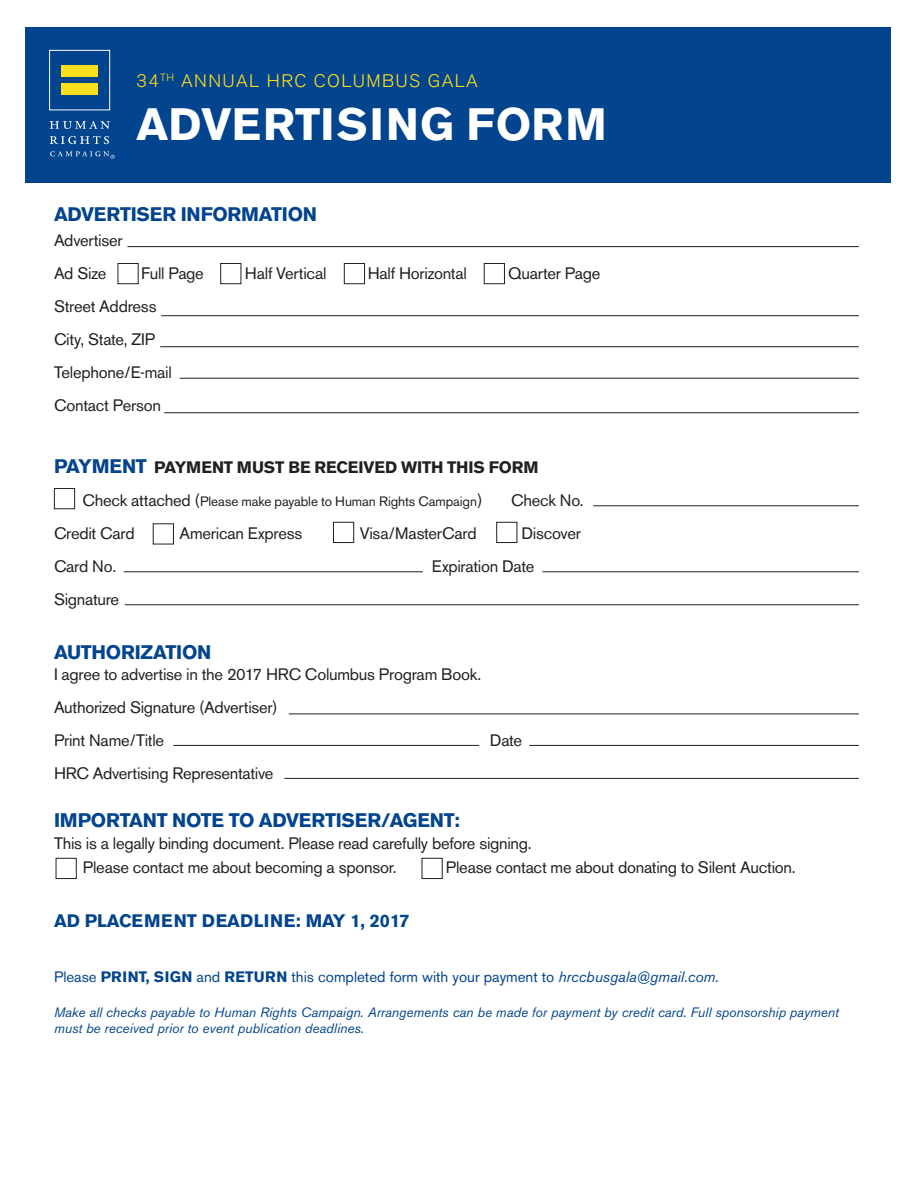
<style>
.page{position:relative;width:918px;height:1188px;background:#fff}
.page>*{position:absolute;margin:0;border:0;box-sizing:border-box;transform-origin:0 0}
.t1{font:700 45px "Akzidenz Grotesk BE";letter-spacing:.025em;color:#fff}
.t2{font:700 19.5px "Akzidenz Grotesk BE";letter-spacing:-.015em;color:#02448d}
.t3{font:700 18px "Akzidenz Grotesk BE";color:#02448d}
.t4{font:300 18px "Akzidenz Grotesk BE";letter-spacing:.075em;color:#ffdf1b}
.t5{font:16.5px "Akzidenz Grotesk BE";letter-spacing:-.015em;color:#231f20}
.t6{font:700 16.5px "Akzidenz Grotesk BE";letter-spacing:-.01em;color:#231f20}
.t7{font:15px "Akzidenz Grotesk BE";color:#02448d}
.t8{font:italic 13.5px/16.2px "Akzidenz Grotesk BE";color:#02448d}
.t9{font:13.5px "Akzidenz Grotesk BE";letter-spacing:-.005em;color:#231f20}
.s1{font-size:19.5px;color:#02448d}
.s2{font-size:16.5px}
.s3{font-weight:700}
.s4{font-style:italic}
</style>
<div class="page">
<div style="left:26px;top:27px;width:865px;height:156px;background:#02448d"></div>
<div style="left:50px;top:50px;width:60px;height:60px;background:#02448d;border:1px solid #fff"></div>
<div style="left:62px;top:65px;width:36px;height:12px;background:#ffdf1b"></div>
<div style="left:62px;top:84px;width:36px;height:11px;background:#ffdf1b"></div>
<svg style="left:50px;top:121px;width:60px;height:8px"></svg>
<svg style="left:50px;top:136px;width:59px;height:8px"></svg>
<svg style="left:50px;top:151px;width:65px;height:8px"></svg>
<hr style="left:161px;top:315px;width:698px;height:1px;background:#231f20">
<hr style="left:180px;top:378px;width:679px;height:1px;background:#231f20">
<hr style="left:164px;top:412px;width:695px;height:1px;background:#231f20">
<hr style="left:124px;top:571px;width:299px;height:1px;background:#231f20">
<hr style="left:125px;top:604px;width:734px;height:1px;background:#231f20">
<hr style="left:542px;top:571px;width:317px;height:1px;background:#231f20">
<hr style="left:593px;top:505px;width:266px;height:1px;background:#231f20">
<hr style="left:289px;top:714px;width:570px;height:1px;background:#231f20">
<hr style="left:173px;top:745px;width:306px;height:1px;background:#231f20">
<hr style="left:284px;top:778px;width:575px;height:1px;background:#231f20">
<hr style="left:529px;top:745px;width:330px;height:1px;background:#231f20">
<div style="left:54px;top:488px;width:21px;height:21px;border:1px solid #231f20"></div>
<div style="left:153px;top:523px;width:21px;height:21px;border:1px solid #231f20"></div>
<div style="left:333px;top:522px;width:21px;height:21px;border:1px solid #231f20"></div>
<div style="left:496px;top:522px;width:21px;height:21px;border:1px solid #231f20"></div>
<hr style="left:160px;top:346px;width:699px;height:1px;background:#231f20">
<div style="left:56px;top:858px;width:21px;height:21px;border:1px solid #231f20"></div>
<div style="left:422px;top:858px;width:21px;height:21px;border:1px solid #231f20"></div>
<hr style="left:127px;top:246px;width:732px;height:1px;background:#231f20">
<div style="left:118px;top:263px;width:21px;height:21px;border:1px solid #231f20"></div>
<div style="left:220px;top:263px;width:21px;height:21px;border:1px solid #231f20"></div>
<div style="left:344px;top:263px;width:21px;height:21px;border:1px solid #231f20"></div>
<div style="left:484px;top:263px;width:21px;height:21px;border:1px solid #231f20"></div>
<p class="t4" style="left:136px;top:71px;width:343px">34<sup>TH</sup> ANNUAL HRC COLUMBUS GALA</p>
<p class="t1" style="left:136px;top:98px;width:472px">ADVERTISING FORM</p>
<p class="t2" style="left:54px;top:203px;width:265px">ADVERTISER INFORMATION</p>
<p class="t5" style="left:54px;top:231px;width:70px">Advertiser</p>
<p class="t5" style="left:54px;top:264px;width:54px">Ad Size</p>
<p class="t5" style="left:141px;top:264px;width:64px">Full Page</p>
<p class="t5" style="left:245px;top:264px;width:83px">Half Vertical</p>
<p class="t5" style="left:368px;top:264px;width:101px">Half Horizontal</p>
<p class="t5" style="left:508px;top:264px;width:94px">Quarter Page</p>
<p class="t5" style="left:54px;top:297px;width:104px">Street Address</p>
<p class="t5" style="left:54px;top:330px;width:103px">City, State, ZIP</p>
<p class="t5" style="left:54px;top:363px;width:119px">Telephone/E-mail</p>
<p class="t5" style="left:54px;top:396px;width:109px">Contact Person</p>
<p class="t6" style="left:54px;top:458px;width:486px"><span class="s1">PAYMENT</span> PAYMENT MUST BE RECEIVED WITH THIS FORM</p>
<p class="t9" style="left:83px;top:493px;width:401px"><span class="s2">Check attached (</span>Please make payable to Human Rights Campaign<span class="s2">)</span></p>
<p class="t5" style="left:511px;top:490px;width:74px">Check No.</p>
<p class="t5" style="left:54px;top:523px;width:82px">Credit Card</p>
<p class="t5" style="left:180px;top:523px;width:124px">American Express</p>
<p class="t5" style="left:360px;top:523px;width:118px">Visa/MasterCard</p>
<p class="t5" style="left:521px;top:523px;width:61px">Discover</p>
<p class="t5" style="left:54px;top:556px;width:64px">Card No.</p>
<p class="t5" style="left:432px;top:556px;width:104px">Expiration Date</p>
<p class="t5" style="left:54px;top:589px;width:67px">Signature</p>
<p class="t2" style="left:54px;top:641px;width:159px">AUTHORIZATION</p>
<p class="t5" style="left:54px;top:664px;width:429px">I agree to advertise in the 2017 HRC Columbus Program Book.</p>
<p class="t5" style="left:54px;top:697px;width:225px">Authorized Signature (Advertiser)</p>
<p class="t5" style="left:54px;top:730px;width:112px">Print Name/Title</p>
<p class="t5" style="left:490px;top:730px;width:34px">Date</p>
<p class="t5" style="left:54px;top:763px;width:221px">HRC Advertising Representative</p>
<p class="t2" style="left:54px;top:809px;width:407px">IMPORTANT NOTE TO ADVERTISER/AGENT:</p>
<p class="t5" style="left:54px;top:834px;width:479px">This is a legally binding document. Please read carefully before signing.</p>
<p class="t5" style="left:83px;top:858px;width:315px">Please contact me about becoming a sponsor.</p>
<p class="t5" style="left:446px;top:858px;width:351px">Please contact me about donating to Silent Auction.</p>
<p class="t3" style="left:54px;top:911px;width:357px">AD PLACEMENT DEADLINE: MAY 1, 2017</p>
<p class="t7" style="left:54px;top:967px;width:666px">Please <span class="s3">PRINT, SIGN</span> and <span class="s3">RETURN</span> this completed form with your payment to <span class="s4">hrccbusgala@gmail.com.</span></p>
<p class="t8" style="left:54px;top:1004px;width:786px">Make all checks payable to Human Rights Campaign. Arrangements can be made for payment by credit card. Full sponsorship payment must be received prior to event publication deadlines.</p>
</div>
